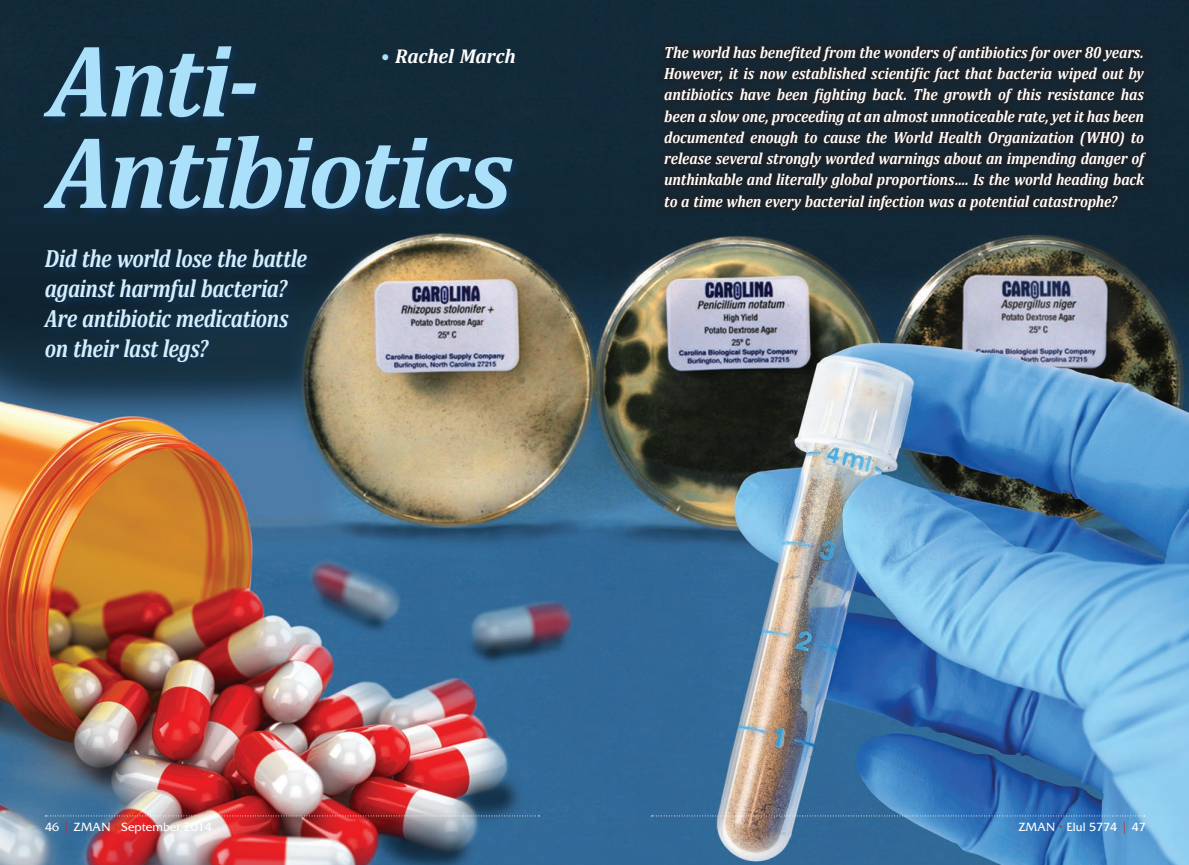
<style>
.page{position:relative;width:1189px;height:865px;background:#fff}
.page>*{position:absolute;margin:0;border:0;box-sizing:border-box;transform-origin:0 0}
.t1{font:italic 700 103px/91.5px "Cambria";letter-spacing:-.04em;color:#aae0f9}
.t2{font:italic 700 25px/30px "Cambria";letter-spacing:-.025em;color:#d4effb;scale:.85 1}
.t3{font:italic 700 20px "Cambria";letter-spacing:-.005em;color:#fff}
.t4{font:italic 700 16.25px/21.2px "Cambria";letter-spacing:-.005em;color:#fff;text-align:justify;scale:.9 1}
.t5{font:12.5px "Friz Quadrata";color:#fff}
.s1{color:#aae0f9}
.s2{color:#d1232a}
</style>
<div class="page">
<img style="left:0;top:0;width:1188px;height:864px">
<div style="left:40px;top:42px;width:483px;height:178px;background:#12365c;opacity:.95"></div>
<div style="left:41px;top:246px;width:276px;height:127px;background:#12365c;opacity:.95"></div>
<div style="left:655px;top:37px;width:500px;height:182px;background:#1a242c"></div>
<svg style="left:45px;top:815px;width:494px;height:1px"></svg>
<svg style="left:651px;top:815px;width:493px;height:1px"></svg>
<p class="t3" style="left:381px;top:44px;width:136px"><span class="s1">•</span> Rachel March</p>
<p class="t4" style="left:664px;top:41px;width:534px">The world has benefited from the wonders of antibiotics for over 80 years.<br>However, it is now established scientific fact that bacteria wiped out by antibiotics have been fighting back. The growth of this resistance has been a slow one, proceeding at an almost unnoticeable rate, yet it has been documented enough to cause the World Health Organization (WHO) to release several strongly worded warnings about an impending danger of unthinkable and literally global proportions…. Is the world heading back to a time when every bacterial infection was a potential catastrophe?</p>
<h1 class="t1" style="left:48px;top:33px;width:465px">Anti-<br>Antibiotics</h1>
<h2 class="t2" style="left:45px;top:243px;width:310px">Did the world lose the battle against harmful bacteria?<br>Are antibiotic medications on their last legs?</h2>
<p class="t5" style="left:45px;top:819px;width:168px">46 <span class="s2">|</span> ZMAN <span class="s2">•</span> September 2014</p>
<p class="t5" style="left:1018px;top:819px;width:129px">ZMAN <span class="s2">•</span> Elul 5774 <span class="s2">|</span> 47</p>
</div>
